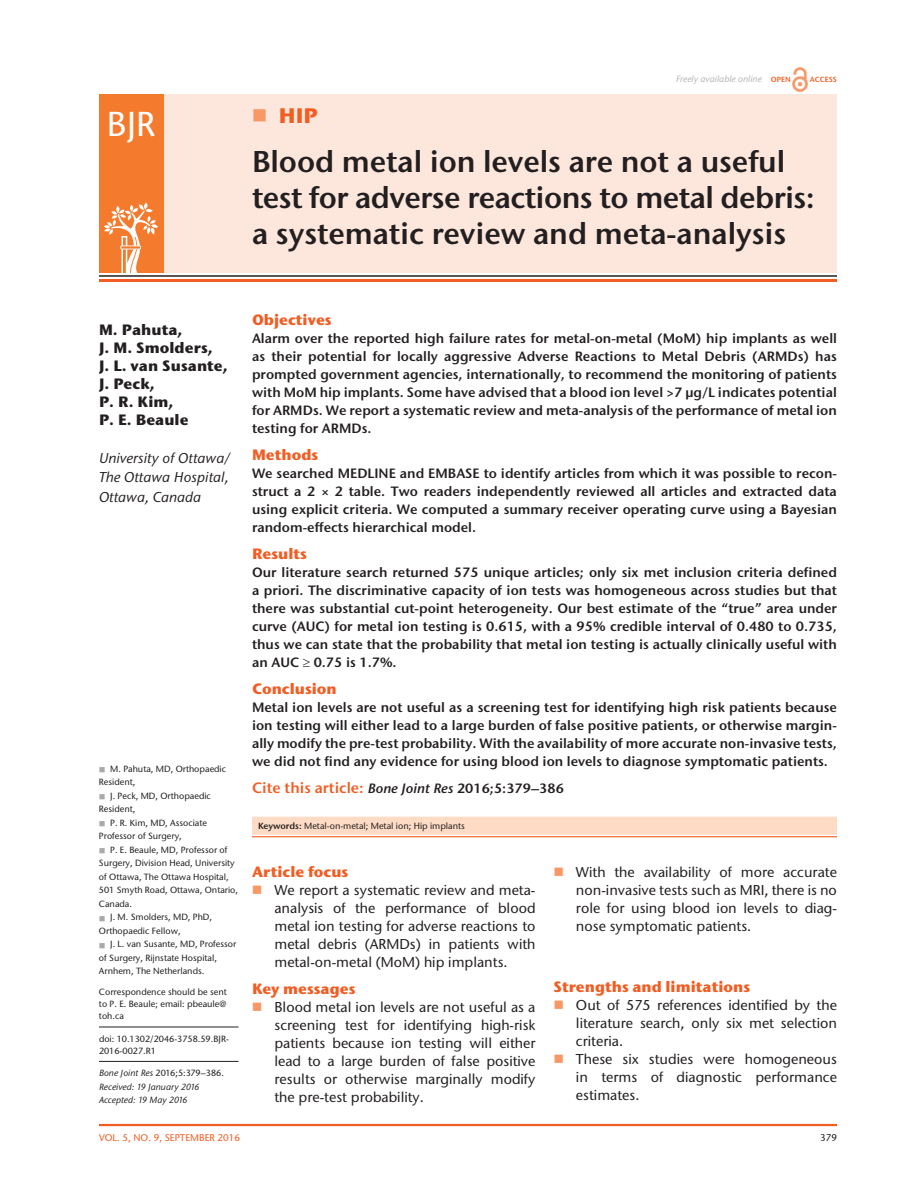
<style>
.page{position:relative;width:918px;height:1188px;background:#fff}
.page>*{position:absolute;margin:0;border:0;box-sizing:border-box;transform-origin:0 0}
.t1{font:500 34.5px "Stone Sans ITC Pro";color:#fff}
.t2{font:600 30px/36px "Stone Sans ITC Pro";letter-spacing:-.005em;color:#231f20}
.t3{font:700 21px "Stone Sans ITC Pro";color:#f25d23}
.t4{font:700 15px "Stone Sans ITC Pro";color:#f25d23}
.t5{font:700 15px/18px "Stone Sans ITC Pro";color:#231f20}
.t6{font:600 15px "Stone Sans ITC Pro";color:#f25d23}
.t7{font:500 14.25px/18px "Stone Sans ITC Pro";color:#231f20;text-align:justify}
.t8{font:italic 500 14.25px/19.5px "Stone Sans ITC Pro";color:#231f20;text-align:justify}
.t9{font:600 13.5px/18px "Stone Sans ITC Pro";color:#231f20;text-align:justify}
.t10{font:500 9.75px "Stone Sans ITC Pro";color:#f25d23}
.t11{font:500 9.75px "Stone Sans ITC Pro";color:#231f20}
.t12{font:500 9px/12px "Stone Sans ITC Pro";color:#231f20}
.t13{font:italic 500 9px/13.5px "Stone Sans ITC Pro";color:#231f20}
.t14{font:italic 500 9px "Stone Sans ITC Pro";color:#b2b3b7}
.t15{font:600 7.5px "Stone Sans ITC Pro";color:#f25d23}
.s1{font-weight:600;font-style:normal;font-size:7.5px;color:#f25d23}
.s2{font-style:normal}
.s3{font-style:italic;font-size:13.5px;color:#231f20}
.s4{font-size:13.5px;color:#231f20}
.s5{font-weight:600}
</style>
<div class="page">
<img style="left:793px;top:68px;width:15px;height:23px">
<div style="left:99px;top:94px;width:738px;height:179px;background:#fde7dc"></div>
<div style="left:99px;top:94px;width:64px;height:179px;background:#f47b2d"></div>
<svg style="left:104px;top:203px;width:54px;height:70px"></svg>
<hr style="left:99px;top:275px;width:738px;height:2px;background:#231f20">
<hr style="left:99px;top:279px;width:738px;height:3px;background:#f25d23">
<hr style="left:99px;top:1124px;width:738px;height:2px;background:#f25d23">
<div style="left:252px;top:817px;width:585px;height:18px;background:#fddbc5"></div>
<hr style="left:252px;top:836px;width:585px;height:1px;background:#f25d23">
<hr style="left:99px;top:1061px;width:139px;height:1px;background:#231f20">
<hr style="left:99px;top:1027px;width:139px;height:1px;background:#231f20">
<h1 class="t1" style="left:107px;top:103px;width:50px">BJR</h1>
<h3 class="t3" style="left:279px;top:102px;width:40px">Hip</h3>
<p class="t14" style="left:676px;top:73px;width:116px">Freely available online <span class="s1">open</span></p>
<p class="t15" style="left:810px;top:75px;width:29px">Access</p>
<h2 class="t2" style="left:252px;top:143px;width:564px">Blood metal ion levels are not a useful test for adverse reactions to metal debris: a systematic review and meta-analysis</h2>
<p class="t5" style="left:99px;top:321px;width:130px">M. Pahuta,<br>J. M. Smolders,<br>J. L. van Susante,<br>J. Peck,<br>P. R. Kim,<br>P. E. Beaule</p>
<p class="t8" style="left:99px;top:448px;width:133px">University of Ottawa/ The Ottawa Hospital, Ottawa, Canada</p>
<p class="t12" style="left:110px;top:762px;width:117px">M . Pahuta, M D, Orthopaedic</p>
<p class="t12" style="left:99px;top:776px;width:38px">Resident,</p>
<p class="t12" style="left:110px;top:789px;width:102px">J. Peck, M D, Orthopaedic</p>
<p class="t12" style="left:99px;top:803px;width:38px">Resident,</p>
<p class="t12" style="left:110px;top:816px;width:98px">P. R. Kim, M D, Associate</p>
<p class="t12" style="left:99px;top:830px;width:84px">Professor of Surgery,</p>
<p class="t12" style="left:110px;top:843px;width:119px">P. E. Beaule, M D, Professor of</p>
<p class="t12" style="left:99px;top:857px;width:137px">Surgery, Division Head, University</p>
<p class="t12" style="left:99px;top:870px;width:131px">of Ottawa, The Ottawa Hospital,</p>
<p class="t12" style="left:99px;top:884px;width:141px">501 Smyth Road, Ottawa, Ontario,</p>
<p class="t12" style="left:99px;top:897px;width:35px">Canada.</p>
<p class="t12" style="left:110px;top:911px;width:103px">J. M . Smolders, M D, PhD,</p>
<p class="t12" style="left:99px;top:924px;width:83px">Orthopaedic Fellow,</p>
<p class="t12" style="left:110px;top:938px;width:128px">J. L. van Susante, M D, Professor</p>
<p class="t12" style="left:99px;top:951px;width:120px">of Surgery, Rijnstate Hospital,</p>
<p class="t12" style="left:99px;top:965px;width:107px">Arnhem, The Netherlands.</p>
<p class="t12" style="left:99px;top:986px;width:129px;text-align:justify">Correspondence should be sent to P. E. Beaule; email: pbeaule@ toh.ca</p>
<p class="t12" style="left:99px;top:1032px;width:131px">doi: 10.1302/2046-3758.59.BJR-<br>2016-0027.R1</p>
<p class="t13" style="left:99px;top:1066px;width:126px">Bone Joint Res <span class="s2">2016;5:379–386.<br></span>Received: 19 January 2016<br>Accepted: 19 May 2016</p>
<p class="t4" style="left:252px;top:310px;width:81px">Objectives</p>
<p class="t9" style="left:252px;top:329px;width:587px">Alarm over the reported high failure rates for metal-on-metal (MoM) hip implants as well as their potential for locally aggressive Adverse Reactions to Metal Debris (ARMDs) has prompted government agencies, internationally, to recommend the monitoring of patients with MoM hip implants. Some have advised that a blood ion level &gt;7 µg/L indicates potential for ARMDs. We report a systematic review and meta-analysis of the performance of metal ion testing for ARMDs.</p>
<p class="t4" style="left:252px;top:445px;width:68px">Methods</p>
<p class="t9" style="left:252px;top:464px;width:587px">We searched MEDLINE and EMBASE to identify articles from which it was possible to recon&shy;struct a 2 × 2 table. Two readers independently reviewed all articles and extracted data using explicit criteria. We computed a summary receiver operating curve using a Bayesian random-effects hierarchical model.</p>
<p class="t4" style="left:252px;top:544px;width:56px">Results</p>
<p class="t9" style="left:252px;top:563px;width:587px">Our literature search returned 575 unique articles; only six met inclusion criteria defined a priori. The discriminative capacity of ion tests was homogeneous across studies but that there was substantial cut-point heterogeneity. Our best estimate of the “true” area under curve (AUC) for metal ion testing is 0.615, with a 95% credible interval of 0.480 to 0.735, thus we can state that the probability that metal ion testing is actually clinically useful with an AUC ≥ 0.75 is 1.7%.</p>
<p class="t4" style="left:252px;top:679px;width:86px">Conclusion</p>
<p class="t9" style="left:252px;top:698px;width:587px">Metal ion levels are not useful as a screening test for identifying high risk patients because ion testing will either lead to a large burden of false positive patients, or otherwise margin&shy;ally modify the pre-test probability. With the availability of more accurate non-invasive tests, we did not find any evidence for using blood ion levels to diagnose symptomatic patients.</p>
<p class="t6" style="left:252px;top:778px;width:313px">Cite this article: <span class="s3">Bone Joint Res</span> <span class="s4">2016;5:379–386</span></p>
<p class="t12" style="left:258px;top:819px;width:208px"><span class="s5">Keywords:</span> Metal-on-metal; Metal ion; Hip implants</p>
<p class="t4" style="left:252px;top:862px;width:98px">Article focus</p>
<p class="t7" style="left:274px;top:881px;width:263px">We report a systematic review and meta&shy;analysis of the performance of blood metal ion testing for adverse reactions to metal debris (ARM Ds) in patients with metal-on-metal (MoM) hip implants.</p>
<p class="t4" style="left:252px;top:979px;width:105px">Key messages</p>
<p class="t7" style="left:274px;top:998px;width:263px">Blood metal ion levels are not useful as a screening test for identifying high-risk patients because ion testing will either lead to a large burden of false positive results or otherwise marginally modify the pre-test probability.</p>
<p class="t7" style="left:576px;top:863px;width:262px">With the availability of more accurate non-invasive tests such as M RI, there is no role for using blood ion levels to diag&shy;nose symptomatic patients.</p>
<p class="t4" style="left:554px;top:977px;width:198px">Strengths and limitations</p>
<p class="t7" style="left:576px;top:996px;width:263px;text-align:left">Out of 575 references identified by the literature search, only six met selection criteria.<br>These six studies were homogeneous in terms of diagnostic performance estimates.</p>
<p class="t10" style="left:99px;top:1132px;width:142px">vol. 5, NO. 9, September 2016</p>
<p class="t11" style="left:820px;top:1132px;width:18px">379</p>
</div>
